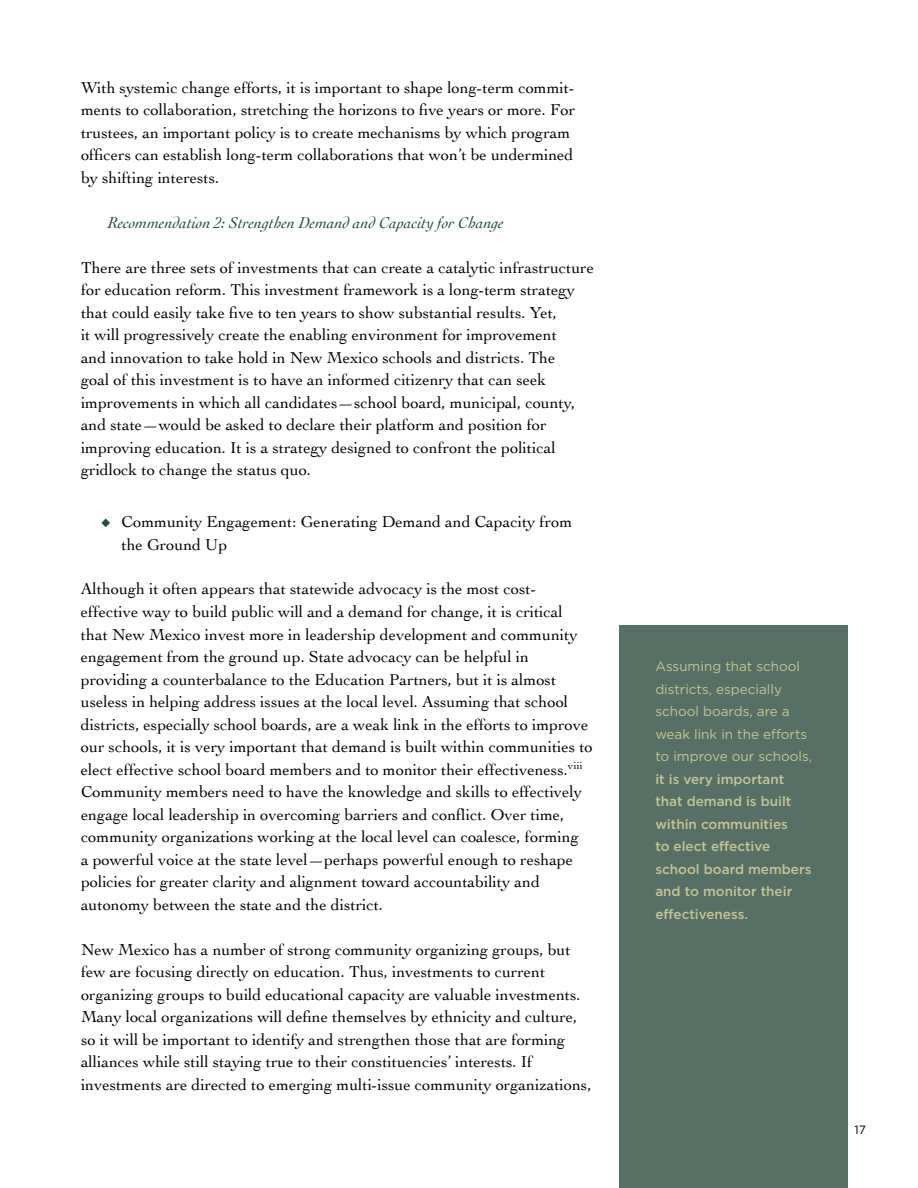
<style>
.page{position:relative;width:918px;height:1188px;background:#fff}
.page>*{position:absolute;margin:0;border:0;box-sizing:border-box;transform-origin:0 0}
.t1{font:16.5px/22.5px "Cochin";color:#000}
.t2{font:italic 16.5px "Cochin";color:#1d4e41}
.t3{font:500 13.5px/22.5px "Gotham";color:#c4c68f}
.t4{font:13.5px/22.5px "Gotham";color:#c4c68f}
.t5{font:12px "Gotham";color:#000}
.s1{color:#1d4e41}
</style>
<div class="page">
<div style="left:619px;top:626px;width:228px;height:562px;background:#567066"></div>
<p class="t1" style="left:81px;top:76px;width:496px">With systemic change efforts, it is important to shape long-term commit&shy;ments to collaboration, stretching the horizons to five years or more. For trustees, an important policy is to create mechanisms by which program officers can establish long-term collaborations that won’t be undermined by shifting interests.</p>
<p class="t2" style="left:108px;top:213px;width:398px">Recommendation 2: Strengthen Demand and Capacity for Change</p>
<p class="t1" style="left:81px;top:256px;width:515px">There are three sets of investments that can create a catalytic infrastructure for education reform. This investment framework is a long-term strategy that could easily take five to ten years to show substantial results. Yet,<br>it will progressively create the enabling environment for improvement<br>and innovation to take hold in New Mexico schools and districts. The<br>goal of this investment is to have an informed citizenry that can seek improvements in which all candidates—school board, municipal, county, and state—would be asked to declare their platform and position for improving education. It is a strategy designed to confront the political gridlock to change the status quo.</p>
<p class="t1" style="left:122px;top:510px;width:452px;text-indent:-20px"><span class="s1">◆</span> Community Engagement: Generating Demand and Capacity from the Ground Up</p>
<p class="t1" style="left:81px;top:578px;width:513px">Although it often appears that statewide advocacy is the most cost&shy;effective way to build public will and a demand for change, it is critical that New Mexico invest more in leadership development and community engagement from the ground up. State advocacy can be helpful in providing a counterbalance to the Education Partners, but it is almost useless in helping address issues at the local level. Assuming that school districts, especially school boards, are a weak link in the efforts to improve our schools, it is very important that demand is built within communities to elect effective school board members and to monitor their effectiveness.<sup>viii </sup>Community members need to have the knowledge and skills to effectively engage local leadership in overcoming barriers and conflict. Over time, community organizations working at the local level can coalesce, forming<br>a powerful voice at the state level—perhaps powerful enough to reshape policies for greater clarity and alignment toward accountability and autonomy between the state and the district.</p>
<p class="t1" style="left:81px;top:938px;width:512px">New Mexico has a number of strong community organizing groups, but few are focusing directly on education. Thus, investments to current organizing groups to build educational capacity are valuable investments.<br>Many local organizations will define themselves by ethnicity and culture, so it will be important to identify and strengthen those that are forming alliances while still staying true to their constituencies’ interests. If investments are directed to emerging multi-issue community organizations,</p>
<p class="t4" style="left:655px;top:655px;width:158px">Assuming that school districts, especially school boards, are a weak link in the efforts to improve our schools,</p>
<p class="t3" style="left:655px;top:768px;width:158px">it is very important that demand is built within communities<br>to elect effective school board members and to monitor their effectiveness.</p>
<p class="t5" style="left:855px;top:1123px;width:13px">17</p>
</div>
